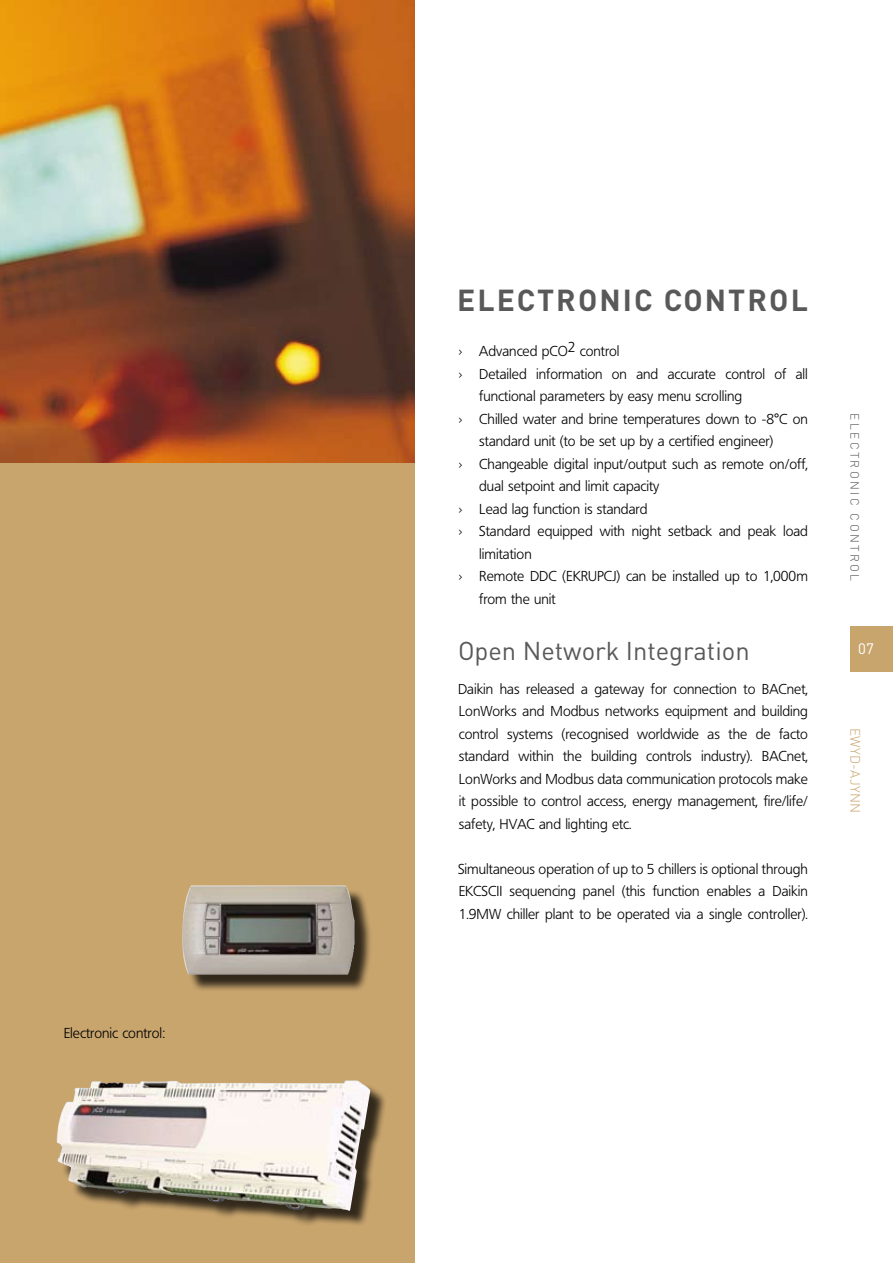
<style>
.page{position:relative;width:893px;height:1263px;background:#fff}
.page>*{position:absolute;margin:0;border:0;box-sizing:border-box;transform-origin:0 0}
.t1{font:700 30px "DIN";letter-spacing:.07em;color:#595959}
.t2{font:25.5px "DIN";color:#595959}
.t3{font:15px "DIN";color:#fff}
.t4{font:300 14.25px/22.5px "Frutiger BSK45";color:#000;text-align:justify}
.t5{font:300 13.5px "DIN";letter-spacing:.025em;color:#c9a56e}
.t6{font:300 12px "DIN";letter-spacing:.2em;color:#595959}
.s1{font-family:"DIN"}
</style>
<div class="page">
<div style="left:0;top:385px;width:415px;height:878px;background:#c9a56e"></div>
<img style="left:0;top:0;width:415px;height:462px">
<div style="left:850px;top:626px;width:43px;height:45px;background:#c9a56e"></div>
<div style="left:60px;top:1083px;width:346px;height:180px;background:#000;opacity:.75"></div>
<img style="left:57px;top:1080px;width:297px;height:125px">
<div style="left:185px;top:889px;width:199px;height:118px;background:#000;opacity:.75"></div>
<img style="left:182px;top:885px;width:172px;height:89px">
<p class="t4" style="left:64px;top:1021px;width:103px">Electronic control:</p>
<h1 class="t1" style="left:457px;top:280px;width:118px">ELECTRONI</h1>
<h1 class="t1" style="left:634px;top:280px;width:134px">C CONTROL</h1>
<p class="t4" style="left:458px;top:340px;width:163px"><span class="s1">›</span> Advanced pCO2 control</p>
<p class="t4" style="left:458px;top:363px;width:351px"><span class="s1">›</span> Detailed information on and accurate control of all</p>
<p class="t4" style="left:479px;top:385px;width:264px">functional parameters by easy menu scrolling</p>
<p class="t4" style="left:458px;top:408px;width:351px"><span class="s1">›</span> Chilled water and brine temperatures down to -8°C on</p>
<p class="t4" style="left:479px;top:430px;width:296px">standard unit (to be set up by a certified engineer)</p>
<p class="t4" style="left:458px;top:453px;width:351px"><span class="s1">›</span> Changeable digital input/output such as remote on/off,</p>
<p class="t4" style="left:479px;top:475px;width:182px">dual setpoint and limit capacity</p>
<p class="t4" style="left:458px;top:498px;width:191px"><span class="s1">›</span> Lead lag function is standard</p>
<p class="t4" style="left:458px;top:520px;width:351px"><span class="s1">›</span> Standard equipped with night setback and peak load</p>
<p class="t4" style="left:479px;top:543px;width:54px">limitation</p>
<p class="t4" style="left:458px;top:565px;width:351px"><span class="s1">›</span> Remote DDC (EKRUPCJ) can be installed up to 1,000m</p>
<p class="t4" style="left:479px;top:588px;width:78px">from the unit</p>
<h2 class="t2" style="left:458px;top:636px;width:293px">Open Network Integration</h2>
<p class="t4" style="left:458px;top:678px;width:351px">Daikin has released a gateway for connection to BACnet, LonWorks and Modbus networks equipment and building control systems (recognised worldwide as the de facto standard within the building controls industry). BACnet, LonWorks and Modbus data communication protocols make it possible to control access, energy management, fire/life/ safety, HVAC and lighting etc.</p>
<p class="t4" style="left:458px;top:858px;width:351px">Simultaneous operation of up to 5 chillers is optional through EKCSCII sequencing panel (this function enables a Daikin 1.9MW chiller plant to be operated via a single controller).</p>
<p class="t6" style="left:863px;top:413px;width:170px;rotate:90deg">ELECTRON IC CON TRO L</p>
<p class="t3" style="left:858px;top:640px;width:17px">07</p>
<p class="t5" style="left:864px;top:728px;width:84px;rotate:90deg">EWYD-AJYNN</p>
</div>
